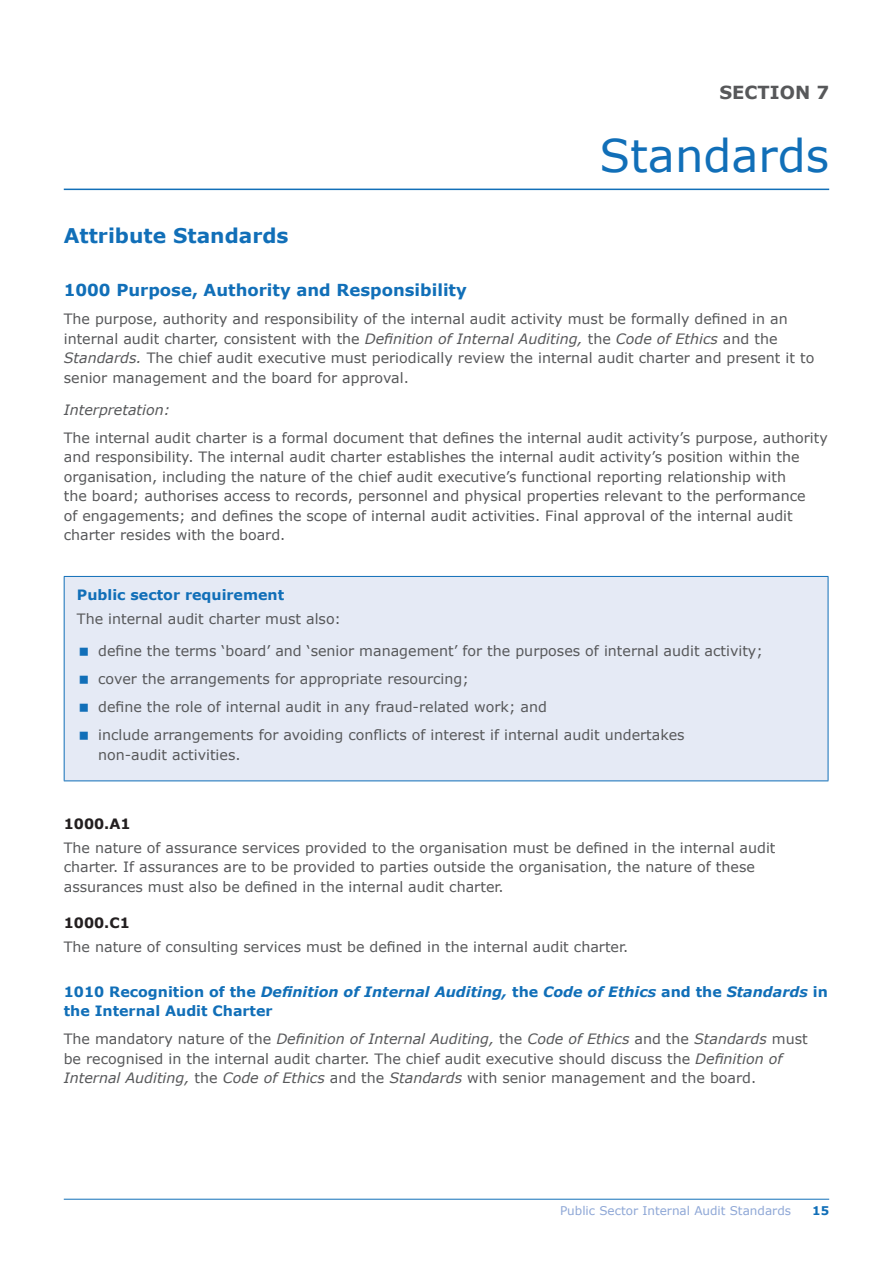
<style>
.page{position:relative;width:893px;height:1263px;background:#fff}
.page>*{position:absolute;margin:0;border:0;box-sizing:border-box;transform-origin:0 0}
.tabbed_body_copy{font:45px "Verdana";color:#116fb8}
.Subhead_1{font:700 20.25px "Verdana";color:#116fb8}
.tabbed_body_copy-2{font:700 18px "Verdana";color:#57585a}
.sub_sub_head_Blue_10{font:700 16.5px "Verdana";color:#116fb8}
.t1{font:14.25px/19.5px "Verdana";color:#57585a}
.sub_sub_head_3{font:700 14.25px/19.5px "Verdana";color:#116fb8}
.sub_sub_head_4_black{font:700 14.25px "Verdana";color:#116fb8}
.t2{font:italic 14.25px "Verdana";color:#57585a}
.sub_sub_head_4_black-2{font:700 14.25px "Verdana";color:#231f20}
.sub_sub_head_Blue_10-2{font:12px "Verdana";color:#8ea7d6}
.sub_sub_head_Blue_10-3{font:700 12px "Verdana";color:#116fb8}
.s1{font-style:italic}
</style>
<div class="page">
<hr style="left:64px;top:189px;width:765px;height:1px;background:#116fb8">
<div style="left:64px;top:576px;width:764px;height:205px;background:#e5eaf5"></div>
<hr style="left:64px;top:576px;width:764px;height:1px;background:#116fb8">
<hr style="left:64px;top:577px;width:1px;height:203px;background:#116fb8">
<hr style="left:828px;top:577px;width:1px;height:203px;background:#116fb8">
<hr style="left:64px;top:780px;width:764px;height:1px;background:#116fb8">
<hr style="left:64px;top:1199px;width:765px;height:1px;background:#116fb8">
<p class="Subhead_1" style="left:64px;top:223px;width:226px">Attribute Standards</p>
<p class="tabbed_body_copy-2" style="left:719px;top:81px;width:111px">SECTION 7</p>
<p class="tabbed_body_copy" style="left:599px;top:127px;width:231px">Standards</p>
<p class="sub_sub_head_Blue_10" style="left:64px;top:279px;width:405px">1000 Purpose, Authority and Responsibility</p>
<p class="t1" style="left:64px;top:309px;width:752px">The purpose, authority and responsibility of the internal audit activity must be formally defined in an internal audit charter, consistent with the <span class="s1">Definition of Internal Auditing,</span> the <span class="s1">Code of Ethics</span> and the <span class="s1">Standards.</span> The chief audit executive must periodically review the internal audit charter and present it to senior management and the board for approval.</p>
<p class="t2" style="left:64px;top:400px;width:108px">Interpretation:</p>
<p class="t1" style="left:64px;top:428px;width:765px">The internal audit charter is a formal document that defines the internal audit activity’s purpose, authority and responsibility. The internal audit charter establishes the internal audit activity’s position within the organisation, including the nature of the chief audit executive’s functional reporting relationship with<br>the board; authorises access to records, personnel and physical properties relevant to the performance<br>of engagements; and defines the scope of internal audit activities. Final approval of the internal audit charter resides with the board.</p>
<p class="sub_sub_head_4_black" style="left:77px;top:586px;width:209px">Public sector requirement</p>
<p class="t1" style="left:77px;top:609px;width:266px">The internal audit charter must also:</p>
<p class="t1" style="left:98px;top:641px;width:666px">define the terms ‘board’ and ‘senior management’ for the purposes of internal audit activity;</p>
<p class="t1" style="left:98px;top:669px;width:372px">cover the arrangements for appropriate resourcing;</p>
<p class="t1" style="left:98px;top:697px;width:450px">define the role of internal audit in any fraud-related work; and</p>
<p class="t1" style="left:98px;top:725px;width:588px">include arrangements for avoiding conflicts of interest if internal audit undertakes non-audit activities.</p>
<p class="sub_sub_head_4_black-2" style="left:64px;top:814px;width:68px">1000.A1</p>
<p class="t1" style="left:64px;top:838px;width:713px">The nature of assurance services provided to the organisation must be defined in the internal audit charter. If assurances are to be provided to parties outside the organisation, the nature of these assurances must also be defined in the internal audit charter.</p>
<p class="sub_sub_head_4_black-2" style="left:64px;top:914px;width:68px">1000.C1</p>
<p class="t1" style="left:64px;top:937px;width:566px">The nature of consulting services must be defined in the internal audit charter.</p>
<p class="sub_sub_head_3" style="left:64px;top:982px;width:766px">1010 Recognition of the <span class="s1">Definition of Internal Auditing,</span> the <span class="s1">Code of Ethics</span> and the <span class="s1">Standards</span> in the Internal Audit Charter</p>
<p class="t1" style="left:64px;top:1029px;width:745px">The mandatory nature of the <span class="s1">Definition of Internal Auditing,</span> the <span class="s1">Code of Ethics</span> and the <span class="s1">Standards</span> must be recognised in the internal audit charter. The chief audit executive should discuss the <span class="s1">Definition of<br>Internal Auditing,</span> the <span class="s1">Code of Ethics</span> and the <span class="s1">Standards</span> with senior management and the board.</p>
<p class="sub_sub_head_Blue_10-2" style="left:560px;top:1203px;width:233px">Public Sector Internal Audit Standards</p>
<p class="sub_sub_head_Blue_10-3" style="left:812px;top:1203px;width:19px">15</p>
</div>
